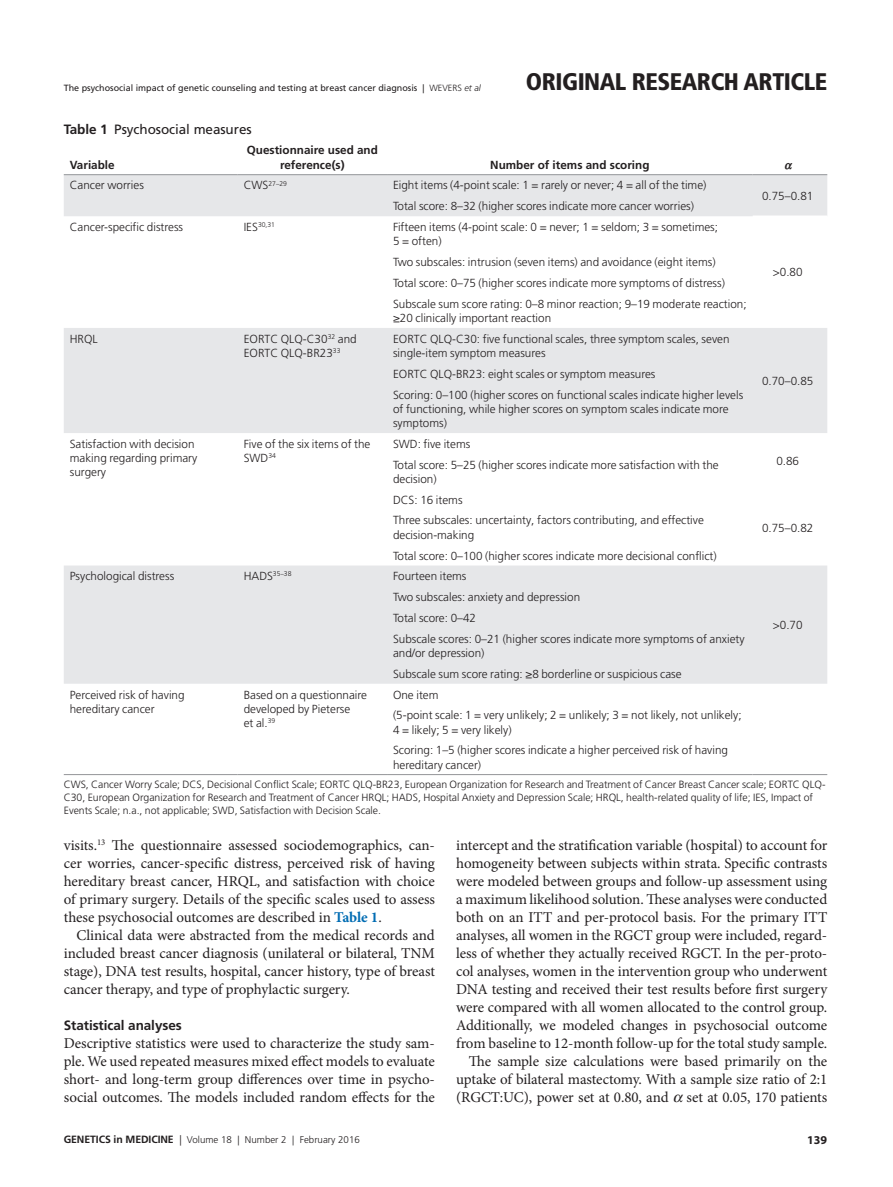
<style>
.page{position:relative;width:893px;height:1187px;background:#fff}
.page>*{position:absolute;margin:0;border:0;box-sizing:border-box;transform-origin:0 0}
.t1{font:900 condensed 24px "Frutiger LT Pro";letter-spacing:-.02em;color:#231f20}
.t2{font:15px/18px "Minion Pro";letter-spacing:-.005em;color:#231f20;text-align:justify}
.t3{font:13.5px "Frutiger LT Pro";letter-spacing:-.005em;color:#231f20}
.t4{font:700 13.5px "Frutiger LT Pro";letter-spacing:-.005em;color:#231f20}
.t5{font:700 12px "Myriad Pro";color:#231f20}
.t6{font:300 11.7px/14.2px "Frutiger LT Pro";color:#231f20}
.t7{font:700 11.7px/14.2px "Frutiger LT Pro";color:#231f20;text-align:center}
.t8{font:300 10.5px/12.8px "Frutiger LT Pro";color:#231f20}
.t9{font:300 9.75px "Frutiger LT Pro";color:#231f20}
.t10{font:9px "Frutiger LT Pro Roman 2";color:#231f20}
.t11{font:300 6.75px "Frutiger LT Pro";color:#231f20}
.s1{font-family:"Frutiger LT Pro Light 2"}
.s2{font-family:"Frutiger LT Pro";font-weight:300;font-style:italic}
.s3{font-weight:700}
.s4{font-size:11.7px}
.s5{font-weight:700;color:#006cb3}
.s6{font-weight:700;font-size:10.5px}
.s7{font-size:10.5px}
</style>
<div class="page">
<svg style="left:64px;top:175px;width:763px;height:508px;fill:#e6e7e9"></svg>
<hr style="left:753px;top:215px;width:74px;height:2px;background:#fff">
<hr style="left:64px;top:174px;width:174px;height:1px;background:#939598">
<hr style="left:238px;top:174px;width:149px;height:1px;background:#939598">
<hr style="left:387px;top:174px;width:366px;height:1px;background:#939598">
<hr style="left:753px;top:174px;width:74px;height:1px;background:#939598">
<hr style="left:64px;top:774px;width:174px;height:1px;background:#939598">
<hr style="left:238px;top:774px;width:149px;height:1px;background:#939598">
<hr style="left:753px;top:774px;width:74px;height:1px;background:#939598">
<hr style="left:387px;top:774px;width:366px;height:1px;background:#939598">
<p class="t10" style="left:64px;top:82px;width:419px">The psychosocial impact of genetic counseling and testing at breast cancer diagnosis | <span class="s1">WEVERS</span> <span class="s2">et al</span></p>
<h1 class="t1" style="left:526px;top:68px;width:303px">ORIGINAL RESEARCH ARTICLE</h1>
<p class="t3" style="left:64px;top:121px;width:189px"><span class="s3">Table 1</span> Psychosocial measures</p>
<p class="t7" style="left:70px;top:157px;width:46px">Variable</p>
<p class="t7" style="left:247px;top:143px;width:133px">Questionnaire used and reference(s)</p>
<p class="t7" style="left:490px;top:157px;width:161px">Number of items and scoring</p>
<p class="t6" style="left:70px;top:178px;width:76px">Cancer worries</p>
<p class="t11" style="left:244px;top:179px;width:45px"><span class="s4">CWS</span>27–29</p>
<p class="t6" style="left:393px;top:178px;width:315px">Eight items (4-point scale: 1 = rarely or never; 4 = all of the time)</p>
<p class="t6" style="left:393px;top:199px;width:302px">Total score: 8–32 (higher scores indicate more cancer worries)</p>
<p class="t6" style="left:70px;top:220px;width:115px">Cancer-specific distress</p>
<p class="t11" style="left:244px;top:221px;width:33px"><span class="s4">IES</span>30,31</p>
<p class="t6" style="left:393px;top:220px;width:327px">Fifteen items (4-point scale: 0 = never; 1 = seldom; 3 = sometimes;<br>5 = often)</p>
<p class="t6" style="left:393px;top:252px;width:355px;line-height:20.9px">Two subscales: intrusion (seven items) and avoidance (eight items)<br>Total score: 0–75 (higher scores indicate more symptoms of distress)<br>Subscale sum score rating: 0–8 minor reaction; 9–19 moderate reaction;</p>
<p class="t6" style="left:393px;top:311px;width:160px">≥20 clinically important reaction</p>
<p class="t6" style="left:70px;top:331px;width:29px">HRQL</p>
<p class="t6" style="left:244px;top:331px;width:114px">EORTC QLQ-C30<sup>32</sup> and<br>EORTC QLQ-BR23<sup>33</sup></p>
<p class="t6" style="left:393px;top:331px;width:338px">EORTC QLQ-C30: five functional scales, three symptom scales, seven single-item symptom measures</p>
<p class="t6" style="left:393px;top:363px;width:352px;line-height:20.9px">EORTC QLQ-BR23: eight scales or symptom measures<br>Scoring: 0–100 (higher scores on functional scales indicate higher levels</p>
<p class="t6" style="left:393px;top:401px;width:337px">of functioning, while higher scores on symptom scales indicate more symptoms)</p>
<p class="t6" style="left:70px;top:437px;width:129px">Satisfaction with decision making regarding primary surgery</p>
<p class="t6" style="left:244px;top:437px;width:128px">Five of the six items of the<br>SWD<sup>34</sup></p>
<p class="t6" style="left:393px;top:437px;width:79px">SWD: five items</p>
<p class="t6" style="left:393px;top:457px;width:327px">Total score: 5–25 (higher scores indicate more satisfaction with the decision)</p>
<p class="t6" style="left:393px;top:492px;width:71px">DCS: 16 items</p>
<p class="t6" style="left:393px;top:513px;width:312px">Three subscales: uncertainty, factors contributing, and effective decision-making</p>
<p class="t6" style="left:393px;top:548px;width:325px">Total score: 0–100 (higher scores indicate more decisional conflict)</p>
<p class="t6" style="left:70px;top:569px;width:106px">Psychological distress</p>
<p class="t11" style="left:244px;top:570px;width:49px"><span class="s4">HADS</span>35–38</p>
<p class="t6" style="left:393px;top:569px;width:75px">Fourteen items</p>
<p class="t6" style="left:393px;top:586px;width:353px;line-height:20.9px">Two subscales: anxiety and depression<br>Total score: 0–42<br>Subscale scores: 0–21 (higher scores indicate more symptoms of anxiety</p>
<p class="t6" style="left:393px;top:642px;width:290px;line-height:20.9px">and/or depression)<br>Subscale sum score rating: ≥8 borderline or suspicious case</p>
<p class="t6" style="left:762px;top:189px;width:53px">0.75–0.81</p>
<p class="t6" style="left:773px;top:265px;width:31px">&gt;0.80</p>
<p class="t6" style="left:762px;top:374px;width:53px">0.70–0.85</p>
<p class="t6" style="left:776px;top:454px;width:24px">0.86</p>
<p class="t6" style="left:762px;top:520px;width:53px">0.75–0.82</p>
<p class="t6" style="left:773px;top:618px;width:31px">&gt;0.70</p>
<p class="t6" style="left:70px;top:687px;width:116px">Perceived risk of having hereditary cancer</p>
<p class="t6" style="left:244px;top:687px;width:125px">Based on a questionnaire developed by Pieterse<br>et al.<sup>39</sup></p>
<p class="t6" style="left:393px;top:684px;width:350px;line-height:20.9px">One item<br>(5-point scale: 1 = very unlikely; 2 = unlikely; 3 = not likely, not unlikely;</p>
<p class="t6" style="left:393px;top:719px;width:336px;line-height:20.9px">4 = likely; 5 = very likely)<br>Scoring: 1–5 (higher scores indicate a higher perceived risk of having</p>
<p class="t6" style="left:393px;top:757px;width:90px">hereditary cancer)</p>
<p class="t8" style="left:64px;top:778px;width:763px">CWS, Cancer Worry Scale; DCS, Decisional Conflict Scale; EORTC QLQ-BR23, European Organization for Research and Treatment of Cancer Breast Cancer scale; EORTC QLQ-<br>C30, European Organization for Research and Treatment of Cancer HRQL; HADS, Hospital Anxiety and Depression Scale; HRQL, health-related quality of life; IES, Impact of<br>Events Scale; n.a., not applicable; SWD, Satisfaction with Decision Scale.</p>
<p class="t2" style="left:64px;top:836px;width:373px">visits.<sup>13</sup> The questionnaire assessed sociodemographics, can&shy;cer worries, cancer-specific distress, perceived risk of having hereditary breast cancer, HRQL, and satisfaction with choice of primary surgery. Details of the specific scales used to assess these psychosocial outcomes are described in <span class="s5">Table 1</span>.</p>
<p class="t2" style="left:64px;top:926px;width:373px;text-indent:13px">Clinical data were abstracted from the medical records and included breast cancer diagnosis (unilateral or bilateral, TNM stage), DNA test results, hospital, cancer history, type of breast cancer therapy, and type of prophylactic surgery.</p>
<p class="t4" style="left:64px;top:1017px;width:120px">Statistical analyses</p>
<p class="t2" style="left:64px;top:1034px;width:373px">Descriptive statistics were used to characterize the study sam&shy;ple. We used repeated measures mixed effect models to evaluate short- and long-term group differences over time in psycho&shy;social outcomes. The models included random effects for the</p>
<p class="t9" style="left:64px;top:1134px;width:298px"><span class="s6">Genetics in medicine</span> <span class="s7">|</span> Volume 18 | Number 2 | February 2016</p>
<p class="t2" style="left:456px;top:836px;width:373px;text-align:right">intercept and the stratification variable (hospital) to account for homogeneity between subjects within strata. Specific contrasts were modeled between groups and follow-up assessment using a maximum likelihood solution. These analyses were conducted both on an ITT and per-protocol basis. For the primary ITT analyses, all women in the RGCT group were included, regard&shy;less of whether they actually received RGCT. In the per-proto&shy;col analyses, women in the intervention group who underwent DNA testing and received their test results before first surgery were compared with all women allocated to the control group.<br>Additionally, we modeled changes in psychosocial outcome from baseline to 12-month follow-up for the total study sample.<br>The sample size calculations were based primarily on the uptake of bilateral mastectomy. With a sample size ratio of 2:1 (RGCT:UC), power set at 0.80, and set at 0.05, 170 patients</p>
<p class="t5" style="left:807px;top:1132px;width:21px">139</p>
</div>
